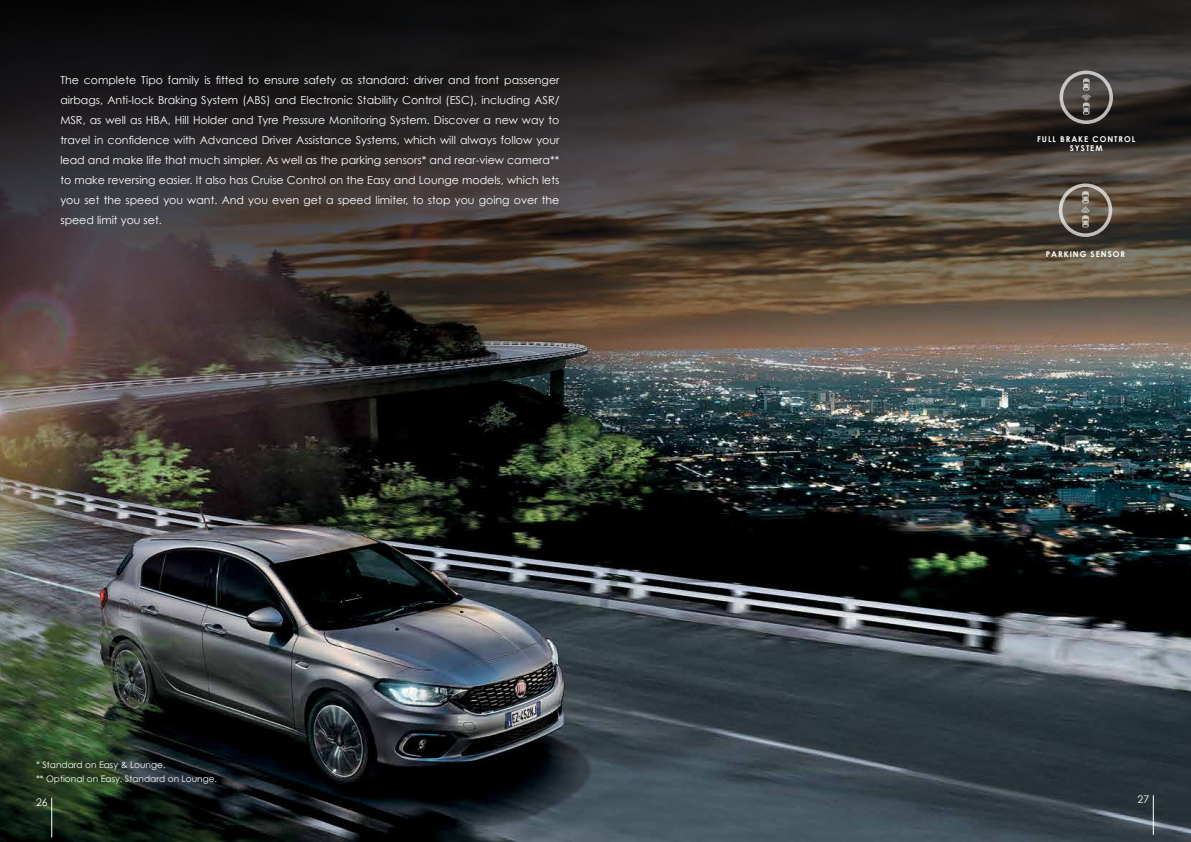
<style>
.page{position:relative;width:1191px;height:842px;background:#fff}
.page>*{position:absolute;margin:0;border:0;box-sizing:border-box;transform-origin:0 0}
.t1{font:11px/20px "Century Gothic";color:#fff;text-align:justify}
.t2{font:10.5px "Century Gothic";color:#fff}
.t3{font:9px/14px "Century Gothic";color:#fff}
.t4{font:700 8px/8.9px "Century Gothic";letter-spacing:.12em;color:#fff;text-align:center}
</style>
<div class="page">
<img style="left:0;top:459px;width:1191px;height:383px">
<img style="left:0;top:0;width:1191px;height:459px">
<svg style="left:1058px;top:183px;width:54px;height:54px"></svg>
<svg style="left:1059px;top:71px;width:54px;height:53px"></svg>
<hr style="left:1152px;top:795px;width:1px;height:40px;background:#fff">
<hr style="left:51px;top:798px;width:1px;height:39px;background:#fff">
<p class="t1" style="left:60px;top:70px;width:500px">The complete Tipo family is fitted to ensure safety as standard: driver and front passenger airbags, Anti-lock Braking System (ABS) and Electronic Stability Control (ESC), including ASR/ MSR, as well as HBA, Hill Holder and Tyre Pressure Monitoring System. Discover a new way to travel in confidence with Advanced Driver Assistance Systems, which will always follow your lead and make life that much simpler. As well as the parking sensors* and rear-view camera** to make reversing easier. It also has Cruise Control on the Easy and Lounge models, which lets you set the speed you want. And you even get a speed limiter, to stop you going over the speed limit you set.</p>
<p class="t3" style="left:36px;top:758px;width:183px">* Standard on Easy &amp; Lounge.<br>** Optional on Easy. Standard on Lounge.</p>
<p class="t4" style="left:1037px;top:135px;width:100px">FULL BRAKE CONTROL<br>SYSTEM</p>
<p class="t4" style="left:1045px;top:250px;width:81px">PARKING SENSOR</p>
<p class="t2" style="left:36px;top:795px;width:13px">26</p>
<p class="t2" style="left:1137px;top:793px;width:13px">27</p>
</div>
